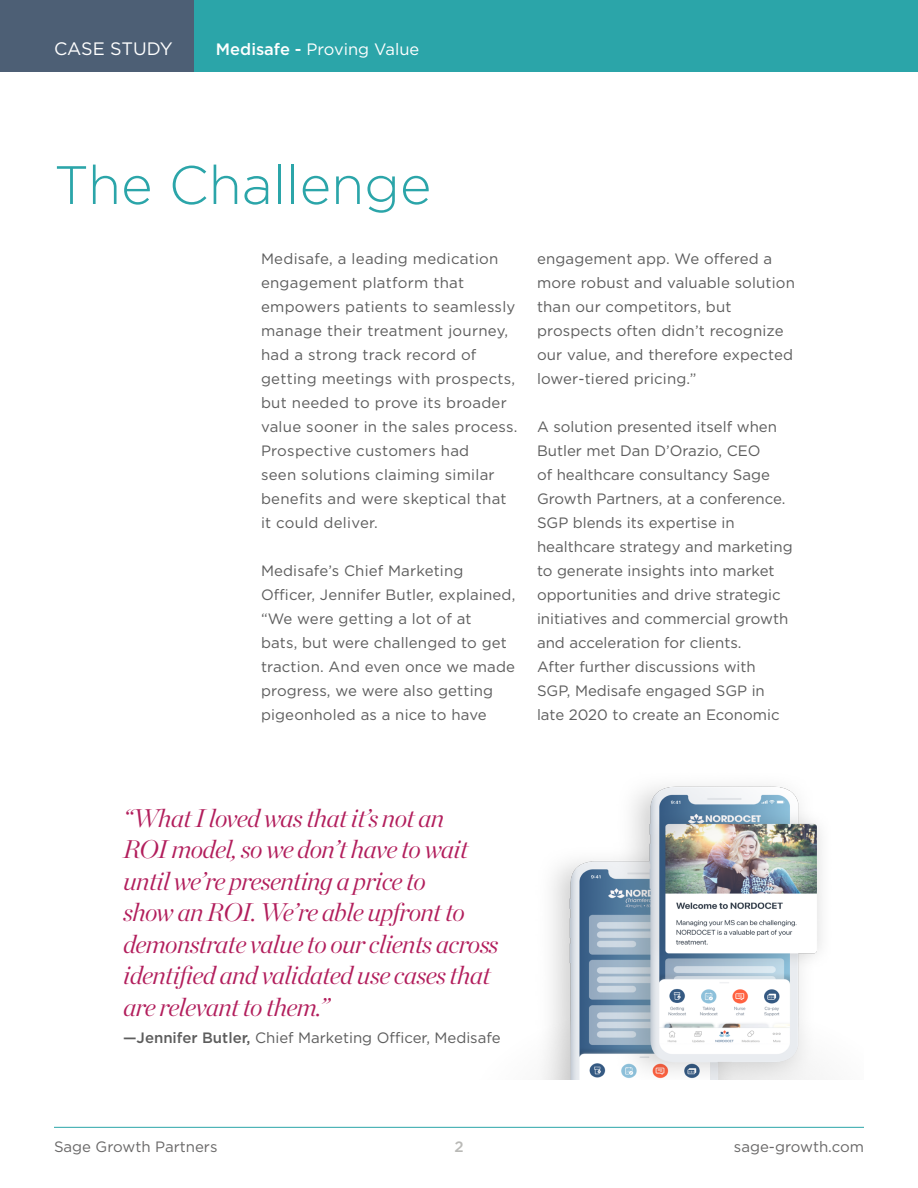
<style>
.page{position:relative;width:918px;height:1188px;background:#fff}
.page>*{position:absolute;margin:0;border:0;box-sizing:border-box;transform-origin:0 0}
.t1{font:300 54px "Gotham";color:#2ba5a9}
.t2{font:italic 300 25.5px/31.5px "Chronicle Display";letter-spacing:-.025em;color:#b21e5c}
.t3{font:18px "Gotham";color:#fff}
.t4{font:16.5px "Gotham";color:#fff}
.t5{font:15px/24px "Gotham";letter-spacing:.01em;color:#5d5d5d}
.t6{font:15px "Gotham";color:#696868}
.t7{font:500 15px "Gotham";color:#b9b9b6}
.s1{font-weight:500}
</style>
<div class="page">
<div style="left:0;top:0;width:918px;height:72px;background:#2ba5a9"></div>
<div style="left:0;top:0;width:194px;height:72px;background:#4d5f75"></div>
<hr style="left:54px;top:1127px;width:810px;height:1px;background:#2ba5a9">
<img style="left:543px;top:786px;width:279px;height:294px">
<p class="t3" style="left:54px;top:37px;width:120px">CASE STUDY</p>
<p class="t4" style="left:216px;top:39px;width:205px"><span class="s1">Medisafe -</span> Proving Value</p>
<p class="t1" style="left:54px;top:151px;width:379px">The Challenge</p>
<p class="t5" style="left:261px;top:246px;width:258px">Medisafe, a leading medication engagement platform that empowers patients to seamlessly manage their treatment journey, had a strong track record of getting meetings with prospects, but needed to prove its broader value sooner in the sales process.<br>Prospective customers had<br>seen solutions claiming similar benefits and were skeptical that it could deliver.</p>
<p class="t5" style="left:261px;top:558px;width:256px">Medisafe’s Chief Marketing<br>Officer, Jennifer Butler, explained, “We were getting a lot of at<br>bats, but were challenged to get traction. And even once we made progress, we were also getting pigeonholed as a nice to have</p>
<p class="t5" style="left:537px;top:246px;width:260px">engagement app. We offered a more robust and valuable solution than our competitors, but prospects often didn’t recognize our value, and therefore expected lower-tiered pricing.”</p>
<p class="t5" style="left:537px;top:414px;width:257px">A solution presented itself when<br>Butler met Dan D’Orazio, CEO<br>of healthcare consultancy Sage<br>Growth Partners, at a conference.<br>SGP blends its expertise in healthcare strategy and marketing to generate insights into market opportunities and drive strategic initiatives and commercial growth and acceleration for clients.<br>After further discussions with<br>SGP, Medisafe engaged SGP in late 2020 to create an Economic</p>
<p class="t2" style="left:123px;top:800px;width:377px">“What I loved was that it’s not an<br>ROI model, so we don’t have to wait until we’re presenting a price to<br>show an ROI. We’re able upfront to demonstrate value to our clients across identified and validated use cases that are relevant to them.”</p>
<p class="t5" style="left:123px;top:1025px;width:379px"><span class="s1">—Jennifer Butler,</span> Chief Marketing Officer, Medisafe</p>
<p class="t6" style="left:54px;top:1137px;width:165px">Sage Growth Partners</p>
<p class="t7" style="left:454px;top:1137px;width:11px">2</p>
<p class="t6" style="left:734px;top:1137px;width:132px">sage-growth.com</p>
</div>
